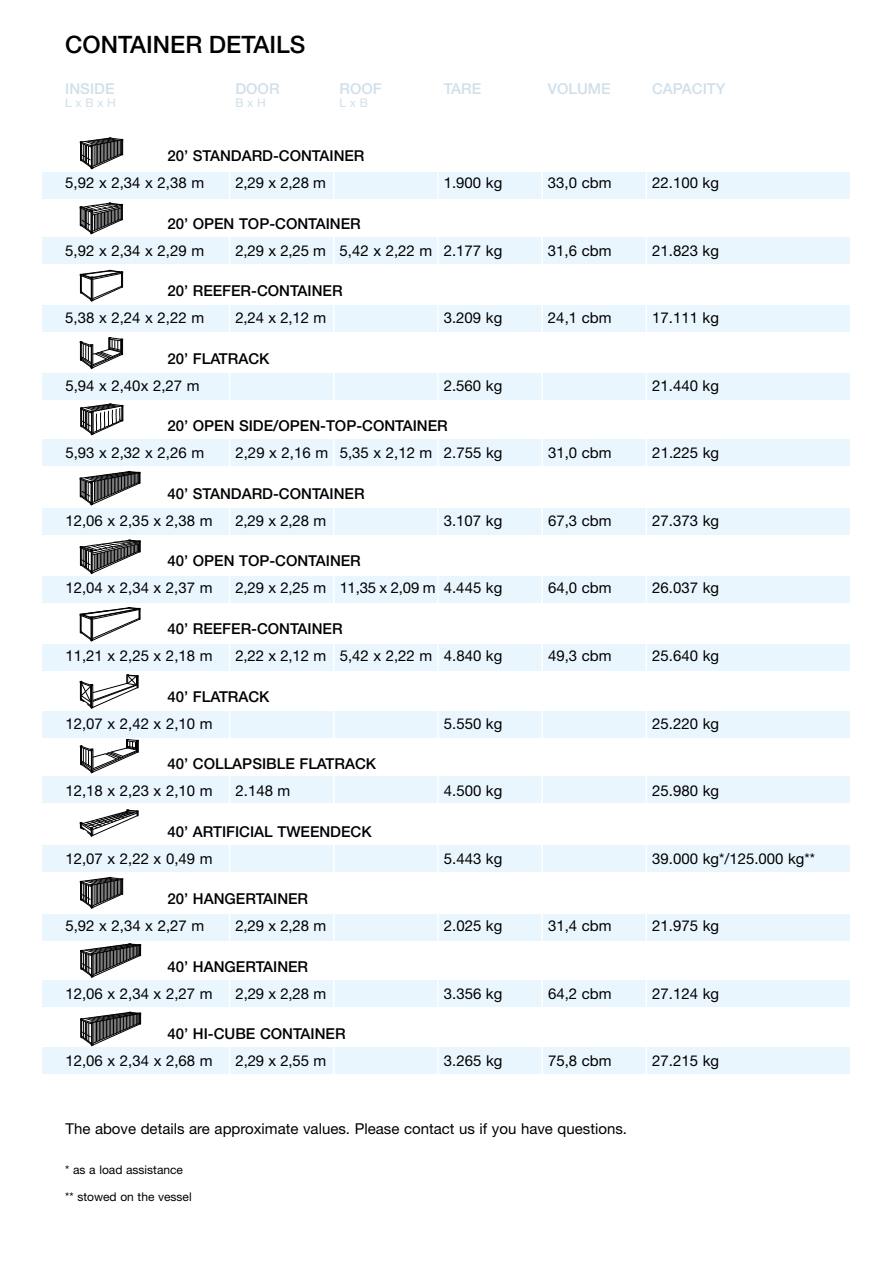
<style>
.page{position:relative;width:893px;height:1263px;background:#fff}
.page>*{position:absolute;margin:0;border:0;box-sizing:border-box;transform-origin:0 0}
.t1{font:500 24px "Helvetica Neue";color:#000}
.t2{font:15px "Helvetica Neue";color:#000}
.t3{font:500 15px "Helvetica Neue";color:#000}
.t4{font:500 15px "Helvetica Neue";color:#cfe0eb}
.t5{font:12px "Helvetica Neue";color:#000}
.t6{font:12px "Helvetica Neue";color:#cfe0eb}
</style>
<div class="page">
<div style="left:43px;top:172px;width:807px;height:27px;background:#eaf6fe"></div>
<div style="left:43px;top:237px;width:807px;height:27px;background:#eaf6fe"></div>
<div style="left:43px;top:305px;width:807px;height:27px;background:#eaf6fe"></div>
<div style="left:43px;top:373px;width:807px;height:27px;background:#eaf6fe"></div>
<div style="left:43px;top:439px;width:807px;height:26px;background:#eaf6fe"></div>
<div style="left:43px;top:508px;width:807px;height:27px;background:#eaf6fe"></div>
<div style="left:43px;top:576px;width:807px;height:27px;background:#eaf6fe"></div>
<div style="left:43px;top:644px;width:807px;height:27px;background:#eaf6fe"></div>
<div style="left:43px;top:711px;width:807px;height:27px;background:#eaf6fe"></div>
<div style="left:43px;top:845px;width:807px;height:27px;background:#eaf6fe"></div>
<div style="left:43px;top:776px;width:807px;height:27px;background:#eaf6fe"></div>
<div style="left:43px;top:914px;width:807px;height:27px;background:#eaf6fe"></div>
<div style="left:43px;top:980px;width:807px;height:27px;background:#eaf6fe"></div>
<div style="left:43px;top:1047px;width:807px;height:27px;background:#eaf6fe"></div>
<svg style="left:80px;top:138px;width:43px;height:31px"></svg>
<svg style="left:80px;top:203px;width:43px;height:31px"></svg>
<svg style="left:80px;top:270px;width:43px;height:32px"></svg>
<svg style="left:80px;top:337px;width:43px;height:32px"></svg>
<svg style="left:80px;top:404px;width:43px;height:31px"></svg>
<svg style="left:80px;top:471px;width:60px;height:34px"></svg>
<svg style="left:80px;top:540px;width:61px;height:34px"></svg>
<svg style="left:80px;top:607px;width:60px;height:34px"></svg>
<svg style="left:80px;top:674px;width:59px;height:35px"></svg>
<svg style="left:80px;top:739px;width:59px;height:34px"></svg>
<svg style="left:80px;top:809px;width:59px;height:28px"></svg>
<svg style="left:80px;top:877px;width:43px;height:32px"></svg>
<svg style="left:80px;top:943px;width:61px;height:35px"></svg>
<svg style="left:80px;top:1012px;width:61px;height:34px"></svg>
<hr style="left:229px;top:101px;width:1px;height:1126px;background:#fff">
<hr style="left:333px;top:101px;width:2px;height:1126px;background:#fff">
<hr style="left:437px;top:101px;width:2px;height:1126px;background:#fff">
<hr style="left:541px;top:101px;width:2px;height:1126px;background:#fff">
<hr style="left:646px;top:101px;width:1px;height:1126px;background:#fff">
<h1 class="t1" style="left:65px;top:31px;width:242px">CONTAINER DETAILS</h1>
<p class="t4" style="left:65px;top:80px;width:51px">INSIDE</p>
<p class="t4" style="left:235px;top:80px;width:46px">DOOR</p>
<p class="t4" style="left:340px;top:80px;width:44px">ROOF</p>
<p class="t4" style="left:444px;top:80px;width:39px">TARE</p>
<p class="t4" style="left:548px;top:80px;width:64px">VOLUME</p>
<p class="t4" style="left:652px;top:80px;width:75px">CAPACITY</p>
<p class="t6" style="left:65px;top:96px;width:52px">L x B x H</p>
<p class="t6" style="left:235px;top:96px;width:32px">B x H</p>
<p class="t6" style="left:340px;top:96px;width:30px">L x B</p>
<p class="t3" style="left:167px;top:147px;width:199px">20’ STANDARD-CONTAINER</p>
<p class="t2" style="left:65px;top:174px;width:140px">5,92 x 2,34 x 2,38 m</p>
<p class="t2" style="left:235px;top:174px;width:92px">2,29 x 2,28 m</p>
<p class="t2" style="left:444px;top:174px;width:60px">1.900 kg</p>
<p class="t2" style="left:548px;top:174px;width:65px">33,0 cbm</p>
<p class="t2" style="left:652px;top:174px;width:68px">22.100 kg</p>
<p class="t3" style="left:167px;top:215px;width:195px">20’ OPEN TOP-CONTAINER</p>
<p class="t2" style="left:65px;top:242px;width:140px">5,92 x 2,34 x 2,29 m</p>
<p class="t2" style="left:235px;top:242px;width:268px">2,29 x 2,25 m 5,42 x 2,22 m 2.177 kg</p>
<p class="t2" style="left:548px;top:242px;width:65px">31,6 cbm</p>
<p class="t2" style="left:652px;top:242px;width:68px">21.823 kg</p>
<p class="t3" style="left:167px;top:282px;width:177px">20’ REEFER-CONTAINER</p>
<p class="t2" style="left:65px;top:309px;width:140px">5,38 x 2,24 x 2,22 m</p>
<p class="t2" style="left:235px;top:309px;width:92px">2,24 x 2,12 m</p>
<p class="t2" style="left:444px;top:309px;width:60px">3.209 kg</p>
<p class="t2" style="left:548px;top:309px;width:65px">24,1 cbm</p>
<p class="t2" style="left:652px;top:309px;width:68px">17.111 kg</p>
<p class="t3" style="left:167px;top:350px;width:104px">20’ FLATRACK</p>
<p class="t2" style="left:65px;top:377px;width:136px">5,94 x 2,40x 2,27 m</p>
<p class="t2" style="left:444px;top:377px;width:60px">2.560 kg</p>
<p class="t2" style="left:652px;top:377px;width:68px">21.440 kg</p>
<p class="t3" style="left:167px;top:417px;width:282px">20’ OPEN SIDE/OPEN-TOP-CONTAINER</p>
<p class="t2" style="left:65px;top:444px;width:140px">5,93 x 2,32 x 2,26 m</p>
<p class="t2" style="left:235px;top:444px;width:268px">2,29 x 2,16 m 5,35 x 2,12 m 2.755 kg</p>
<p class="t2" style="left:548px;top:444px;width:65px">31,0 cbm</p>
<p class="t2" style="left:652px;top:444px;width:68px">21.225 kg</p>
<p class="t3" style="left:167px;top:485px;width:199px">40’ STANDARD-CONTAINER</p>
<p class="t2" style="left:65px;top:512px;width:149px">12,06 x 2,35 x 2,38 m</p>
<p class="t2" style="left:235px;top:512px;width:92px">2,29 x 2,28 m</p>
<p class="t2" style="left:444px;top:512px;width:60px">3.107 kg</p>
<p class="t2" style="left:548px;top:512px;width:65px">67,3 cbm</p>
<p class="t2" style="left:652px;top:512px;width:68px">27.373 kg</p>
<p class="t3" style="left:167px;top:552px;width:195px">40’ OPEN TOP-CONTAINER</p>
<p class="t2" style="left:65px;top:579px;width:149px">12,04 x 2,34 x 2,37 m</p>
<p class="t2" style="left:235px;top:579px;width:268px">2,29 x 2,25 m 11,35 x 2,09 m 4.445 kg</p>
<p class="t2" style="left:548px;top:579px;width:65px">64,0 cbm</p>
<p class="t2" style="left:652px;top:579px;width:68px">26.037 kg</p>
<p class="t3" style="left:167px;top:620px;width:177px">40’ REEFER-CONTAINER</p>
<p class="t2" style="left:65px;top:647px;width:149px">11,21 x 2,25 x 2,18 m</p>
<p class="t2" style="left:235px;top:647px;width:268px">2,22 x 2,12 m 5,42 x 2,22 m 4.840 kg</p>
<p class="t2" style="left:548px;top:647px;width:65px">49,3 cbm</p>
<p class="t2" style="left:652px;top:647px;width:68px">25.640 kg</p>
<p class="t3" style="left:167px;top:687px;width:104px">40’ FLATRACK</p>
<p class="t2" style="left:65px;top:714px;width:149px">12,07 x 2,42 x 2,10 m</p>
<p class="t2" style="left:444px;top:714px;width:60px">5.550 kg</p>
<p class="t2" style="left:652px;top:714px;width:68px">25.220 kg</p>
<p class="t3" style="left:167px;top:755px;width:210px">40’ COLLAPSIBLE FLATRACK</p>
<p class="t2" style="left:65px;top:782px;width:149px">12,18 x 2,23 x 2,10 m</p>
<p class="t2" style="left:236px;top:782px;width:56px">2.148 m</p>
<p class="t2" style="left:444px;top:782px;width:60px">4.500 kg</p>
<p class="t2" style="left:652px;top:782px;width:68px">25.980 kg</p>
<p class="t3" style="left:167px;top:822px;width:206px">40’ ARTIFICIAL TWEENDECK</p>
<p class="t2" style="left:65px;top:849px;width:149px">12,07 x 2,22 x 0,49 m</p>
<p class="t2" style="left:444px;top:849px;width:60px">5.443 kg</p>
<p class="t2" style="left:652px;top:849px;width:164px">39.000 kg*/125.000 kg**</p>
<p class="t3" style="left:167px;top:890px;width:142px">20’ HANGERTAINER</p>
<p class="t2" style="left:65px;top:917px;width:140px">5,92 x 2,34 x 2,27 m</p>
<p class="t2" style="left:235px;top:917px;width:92px">2,29 x 2,28 m</p>
<p class="t2" style="left:444px;top:917px;width:60px">2.025 kg</p>
<p class="t2" style="left:548px;top:917px;width:65px">31,4 cbm</p>
<p class="t2" style="left:652px;top:917px;width:68px">21.975 kg</p>
<p class="t3" style="left:167px;top:957px;width:142px">40’ HANGERTAINER</p>
<p class="t2" style="left:65px;top:984px;width:149px">12,06 x 2,34 x 2,27 m</p>
<p class="t2" style="left:235px;top:984px;width:92px">2,29 x 2,28 m</p>
<p class="t2" style="left:444px;top:984px;width:60px">3.356 kg</p>
<p class="t2" style="left:548px;top:984px;width:65px">64,2 cbm</p>
<p class="t2" style="left:652px;top:984px;width:68px">27.124 kg</p>
<p class="t3" style="left:167px;top:1025px;width:180px">40’ HI-CUBE CONTAINER</p>
<p class="t2" style="left:65px;top:1052px;width:149px">12,06 x 2,34 x 2,68 m</p>
<p class="t2" style="left:235px;top:1052px;width:92px">2,29 x 2,55 m</p>
<p class="t2" style="left:444px;top:1052px;width:60px">3.265 kg</p>
<p class="t2" style="left:548px;top:1052px;width:65px">75,8 cbm</p>
<p class="t2" style="left:652px;top:1052px;width:68px">27.215 kg</p>
<p class="t2" style="left:65px;top:1119px;width:563px">The above details are approximate values. Please contact us if you have questions.</p>
<p class="t5" style="left:65px;top:1162px;width:119px">* as a load assistance</p>
<p class="t5" style="left:65px;top:1189px;width:128px">** stowed on the vessel</p>
</div>
